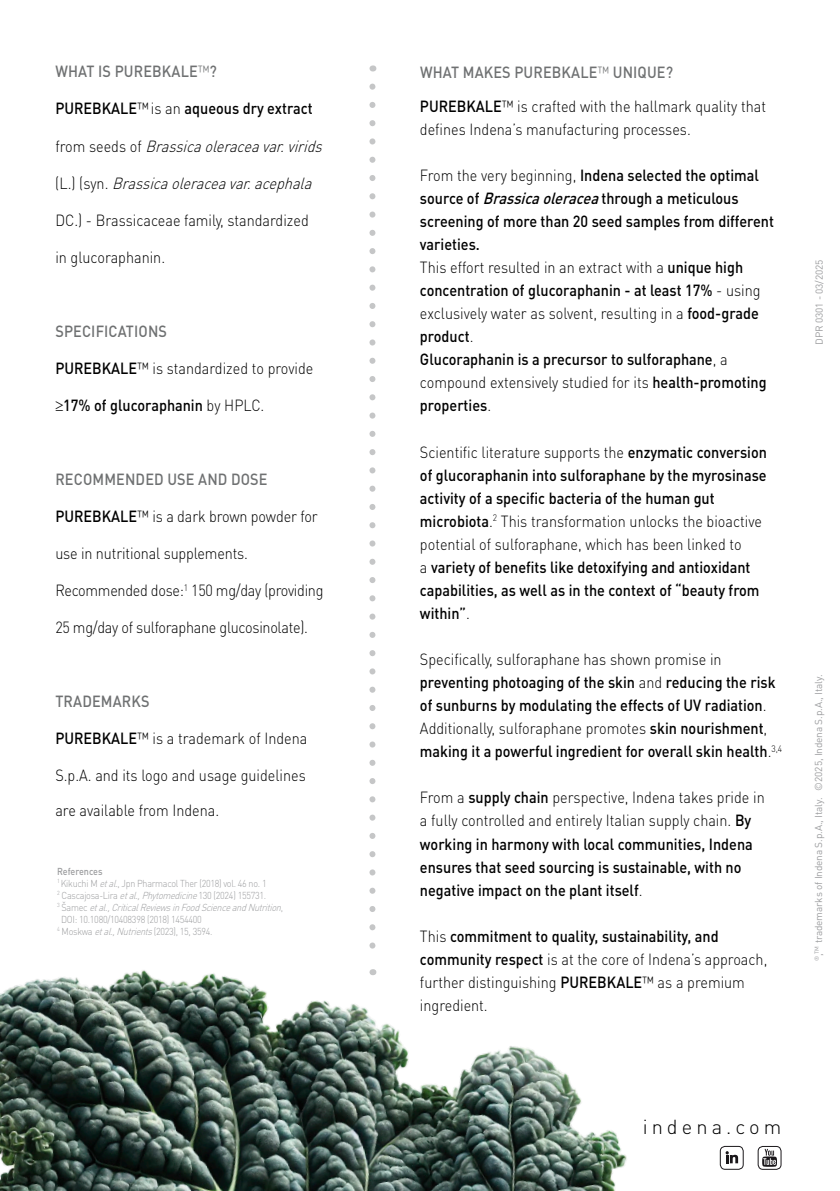
<style>
.page{position:relative;width:840px;height:1191px;background:#fff}
.page>*{position:absolute;margin:0;border:0;box-sizing:border-box;transform-origin:0 0}
.t1{font:300 20px "DIN Pro";letter-spacing:.205em;color:#000}
.t2{font:500 16px/23px "DIN Pro";color:#000;scale:.9 1}
.t3{font:300 16px/23px "DIN Pro";color:#000;scale:.9 1}
.t4{font:500 16px "DIN Pro";letter-spacing:.01em;color:#6f7172;scale:.9 1}
.t5{font:italic 300 16px "DIN Pro";color:#000;scale:.9 1}
.t6{font:300 16px "DIN Pro";letter-spacing:-.02em;color:#000;scale:.9 1}
.t7{font:300 10px "DIN Pro";letter-spacing:-.03em;color:#9c9d9f;scale:.9 1}
.t8{font:10px "DIN Pro";letter-spacing:-.01em;color:#9c9d9f}
.t9{font:italic 300 10px "DIN Pro";color:#9c9d9f;scale:.9 1}
.t10{font:500 10px "DIN Pro";color:#9c9d9f;scale:.9 1}
.s1{font-weight:300}
.s2{font-style:normal}
.s3{font-weight:500}
.s4{font-style:italic}
</style>
<div class="page">
<img style="left:0;top:908px;width:627px;height:283px">
<svg style="left:369px;top:87px;width:6px;height:876px"></svg>
<svg style="left:725px;top:1151px;width:12px;height:12px"></svg>
<div style="left:719px;top:1146px;width:24px;height:23px;border:1px solid #1a171a;border-radius:5px"></div>
<div style="left:757px;top:1146px;width:23px;height:23px;border:1px solid #1a171a;border-radius:5px"></div>
<svg style="left:762px;top:1148px;width:14px;height:18px"></svg>
<p class="t4" style="left:55px;top:61px;width:181px">WHAT IS PUREBKALE<span class="s1">™</span>?</p>
<p class="t2" style="left:55px;top:97px;width:287px">PUREBKALE<span class="s1">™ is an</span> aqueous dry extract</p>
<p class="t5" style="left:55px;top:135px;width:303px"><span class="s2">f r o m s e e d s o f</span> Brassicaoleraceavar.virids</p>
<p class="t5" style="left:55px;top:172px;width:292px"><span class="s2">( L . ) ( s y n .</span> Brassicaoleraceavar.acephala</p>
<p class="t3" style="left:55px;top:208px;width:283px">DC.) - Brassicaceae family, standardized</p>
<p class="t3" style="left:55px;top:245px;width:123px">in glucoraphanin.</p>
<p class="t4" style="left:55px;top:320px;width:125px">SPECIFICATIONS</p>
<p class="t3" style="left:55px;top:356px;width:288px"><span class="s3">PUREBKALE</span>™ is standardized to provide</p>
<p class="t2" style="left:55px;top:393px;width:234px">≥17% of glucoraphanin <span class="s1">by HPLC.</span></p>
<p class="t4" style="left:55px;top:468px;width:237px">RECOMMENDED USE AND DOSE</p>
<p class="t3" style="left:55px;top:504px;width:293px"><span class="s3">PUREBKALE</span>™ is a dark brown powder for</p>
<p class="t3" style="left:55px;top:541px;width:215px">use in nutritional supplements.</p>
<p class="t6" style="left:55px;top:579px;width:299px">Recommended dose:<sup>1</sup> 150 mg/day (providing</p>
<p class="t6" style="left:55px;top:616px;width:282px">25 mg/day of sulforaphane glucosinolate).</p>
<p class="t4" style="left:55px;top:690px;width:106px">TRADEMARKS</p>
<p class="t3" style="left:55px;top:726px;width:281px"><span class="s3">PUREBKALE</span>™ is a trademark of Indena</p>
<p class="t3" style="left:55px;top:757px;width:279px;line-height:35px">S.p.A. and its logo and usage guidelines are available from Indena.</p>
<p class="t10" style="left:57px;top:864px;width:52px">References</p>
<p class="t7" style="left:57px;top:876px;width:234px"><sup>1</sup> Kikuchi M <span class="s4">etal.</span>, Jpn Pharmacol Ther (2018) vol. 46 no. 1</p>
<p class="t7" style="left:57px;top:888px;width:234px"><sup>2</sup> Cascajosa-Lira <span class="s4">etal.,Phytomedicine</span>130 (2024) 155731.</p>
<p class="t9" style="left:57px;top:900px;width:254px"><sup>3</sup> <span class="s2">Š a m e c</span> etal., CriticalReviewsinFoodScienceandNutrition<span class="s2">,</span></p>
<p class="t7" style="left:61px;top:912px;width:158px">DOI: 10.1080/10408398 (2018) 1454400</p>
<p class="t7" style="left:57px;top:924px;width:174px"><sup>4</sup> Moskwa <span class="s4">etal.,Nutrients</span>(2023), 15, 3594.</p>
<p class="t4" style="left:420px;top:61px;width:282px">WHAT MAKES PUREBKALE<span class="s1">™</span> UNIQUE?</p>
<p class="t3" style="left:420px;top:94px;width:386px"><span class="s3">PUREBKALE</span>™ is crafted with the hallmark quality that defines Indena’s manufacturing processes.</p>
<p class="t2" style="left:420px;top:163px;width:394px"><span class="s1">From the very beginning,</span> Indena selected the optimal source of <span class="s4">Brassicaoleracea</span>through a meticulous screening of more than 20 seed samples from different varieties.<br><span class="s1">This effort resulted in an extract with a</span> unique high concentration of glucoraphanin - at least 17% <span class="s1">- using exclusively water as solvent, resulting in a</span> food-grade product<span class="s1">.<br></span>Glucoraphanin is a precursor to sulforaphane<span class="s1">, a compound extensively studied for its</span> health-promoting properties<span class="s1">.</span></p>
<p class="t2" style="left:420px;top:439px;width:387px"><span class="s1">Scientific literature supports the</span> enzymatic conversion of glucoraphanin into sulforaphane by the myrosinase activity of a specific bacteria of the human gut microbiota<span class="s1">.</span><sup>2</sup> <span class="s1">This transformation unlocks the bioactive potential of sulforaphane, which has been linked to<br>a</span> variety of benefits like detoxifying and antioxidant capabilities, as well as in the context of “beauty from within”<span class="s1">.</span></p>
<p class="t2" style="left:420px;top:647px;width:404px"><span class="s1">Specifically, sulforaphane has shown promise in </span>preventing photoaging of the skin <span class="s1">and</span> reducing the risk of sunburns by modulating the effects of UV radiation<span class="s1">.<br>Additionally, sulforaphane promotes</span> skin nourishment<span class="s1">, </span>making it a powerful ingredient for overall skin health<span class="s1">.</span><sup>3,4</sup></p>
<p class="t2" style="left:420px;top:785px;width:384px"><span class="s1">From a</span> supply chain <span class="s1">perspective, Indena takes pride in a fully controlled and entirely Italian supply chain.</span> By working in harmony with local communities, Indena ensures that seed sourcing is sustainable, with no negative impact on the plant itself<span class="s1">.</span></p>
<p class="t3" style="left:420px;top:923px;width:387px">This <span class="s3">commitment to quality, sustainability, and community respect</span> is at the core of Indena’s approach, further distinguishing <span class="s3">PUREBKALE</span>™ as a premium ingredient.</p>
<p class="t8" style="left:811px;top:345px;width:87px;rotate:-90deg">DPR 0301 - 03/2025</p>
<p class="t8" style="left:811px;top:961px;width:288px;rotate:-90deg"><sup>®</sup>,<sup>TM</sup> trademarks of Indena S.p.A., Italy. ©2025, Indena S.p.A., Italy.</p>
<p class="t1" style="left:642px;top:1113px;width:140px">indena.com</p>
</div>
